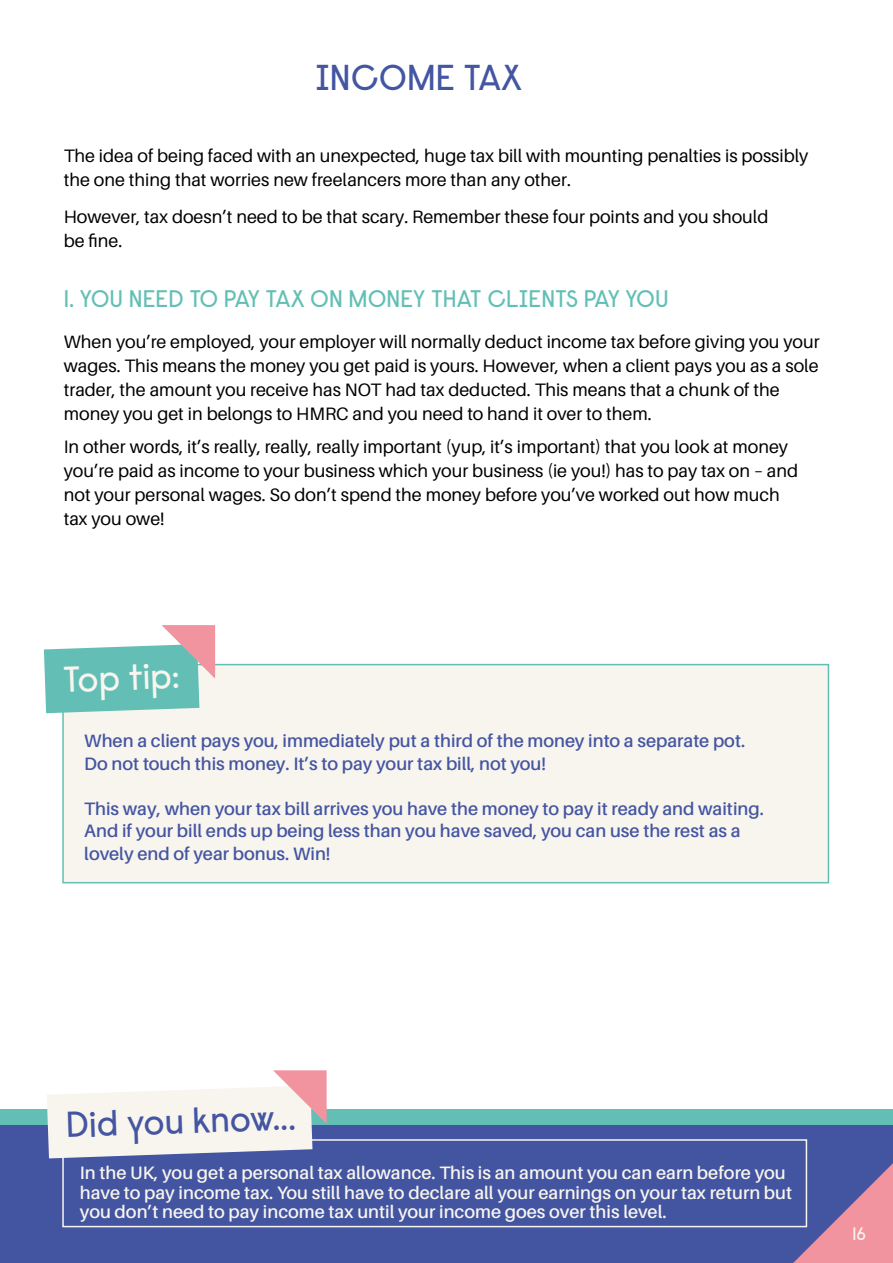
<style>
.page{position:relative;width:893px;height:1263px;background:#fff}
.page>*{position:absolute;margin:0;border:0;box-sizing:border-box;transform-origin:0 0}
.t1{font:36px "Raisonne Pro";color:#4455a2}
.t2{font:36px "Raisonne Pro";color:#f8f5ee}
.t3{font:24px "Raisonne Pro";color:#63bfb5}
.t4{font:18px/24px "Aileron";color:#000}
.t5{font:600 18px/22.5px "Aileron";color:#4455a2}
.t6{font:600 18px/19.5px "Aileron";color:#f8f5ee}
.t7{font:18px "Raisonne Pro";color:#f8f5ee}
</style>
<div class="page">
<div style="left:0;top:1125px;width:893px;height:138px;background:#4354a1"></div>
<div style="left:0;top:1110px;width:893px;height:15px;background:#63bfb5"></div>
<div style="left:62px;top:1139px;width:745px;height:88px;border:2px solid #f8f5ee"></div>
<svg style="left:47px;top:1070px;width:280px;height:88px"></svg>
<div style="left:62px;top:664px;width:767px;height:219px;background:#f8f5ee;border:2px solid #63bfb5"></div>
<svg style="left:44px;top:625px;width:171px;height:88px"></svg>
<svg style="left:793px;top:1163px;width:100px;height:100px"></svg>
<h1 class="t1" style="left:316px;top:55px;width:208px">INCOME TAX</h1>
<p class="t4" style="left:64px;top:144px;width:746px">The idea of being faced with an unexpected, huge tax bill with mounting penalties is possibly the one thing that worries new freelancers more than any other.</p>
<p class="t4" style="left:64px;top:205px;width:706px">However, tax doesn’t need to be that scary. Remember these four points and you should be fine.</p>
<h2 class="t3" style="left:64px;top:284px;width:606px">1. YOU NEED TO PAY TAX ON MONEY THAT CLIENTS PAY YOU</h2>
<p class="t4" style="left:64px;top:330px;width:757px">When you’re employed, your employer will normally deduct income tax before giving you your wages. This means the money you get paid is yours. However, when a client pays you as a sole trader, the amount you receive has NOT had tax deducted. This means that a chunk of the money you get in belongs to HMRC and you need to hand it over to them.</p>
<p class="t4" style="left:64px;top:435px;width:736px">In other words, it’s really, really, really important (yup, it’s important) that you look at money you’re paid as income to your business which your business (ie you!) has to pay tax on – and not your personal wages. So don’t spend the money before you’ve worked out how much tax you owe!</p>
<h1 class="t2" style="left:62px;top:657px;width:118px;rotate:-2deg">Top tip:</h1>
<p class="t5" style="left:84px;top:730px;width:662px">When a client pays you, immediately put a third of the money into a separate pot.<br>Do not touch this money. It’s to pay your tax bill, not you!</p>
<p class="t5" style="left:84px;top:797px;width:681px">This way, when your tax bill arrives you have the money to pay it ready and waiting.<br>And if your bill ends up being less than you have saved, you can use the rest as a lovely end of year bonus. Win!</p>
<h1 class="t1" style="left:65px;top:1102px;width:231px;rotate:-2deg">Did you know...</h1>
<p class="t6" style="left:80px;top:1163px;width:714px">In the UK, you get a personal tax allowance. This is an amount you can earn before you have to pay income tax. You still have to declare all your earnings on your tax return but you don’t need to pay income tax until your income goes over this level.</p>
<p class="t7" style="left:852px;top:1222px;width:15px">16</p>
</div>
